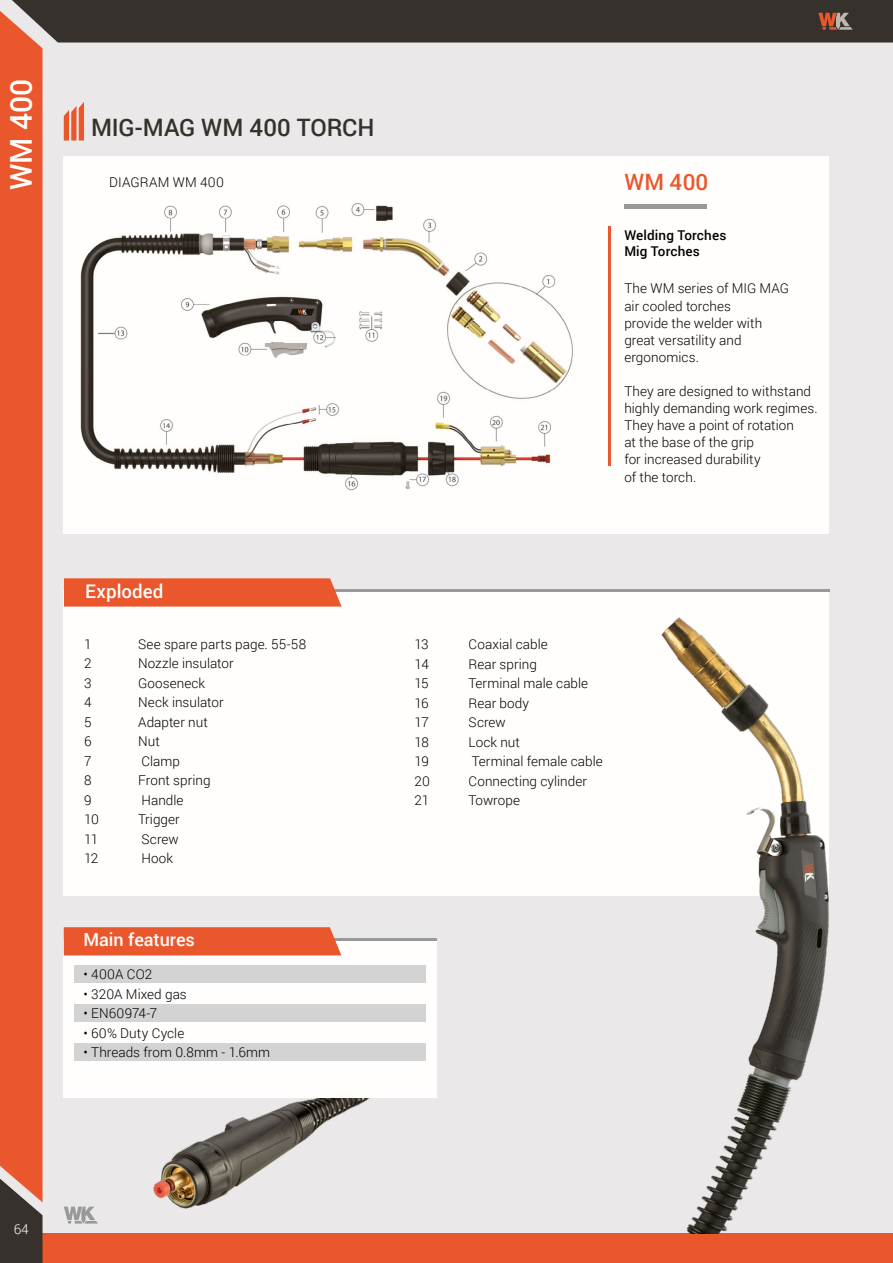
<style>
.page{position:relative;width:893px;height:1263px;background:#eae8e8}
.page>*{position:absolute;margin:0;border:0;box-sizing:border-box;transform-origin:0 0}
.t1{font:500 30px "Roboto";color:#fffefd}
.t2{font:500 24px "Roboto";letter-spacing:-.005em;color:#36312c}
.t3{font:500 22.5px "Roboto";color:#ea572c}
.t4{font:500 18.75px "Roboto";color:#fffefd}
.t5{font:500 18px "Roboto";color:#fffefd}
.t6{font:300 13.5px/17.1px "Roboto";letter-spacing:.005em;color:#000}
.t7{font:500 13.5px/16.2px "Roboto";letter-spacing:.01em;color:#000}
.t8{font:300 13.5px "Roboto";color:#fffefd}
</style>
<div class="page">
<div style="left:0;top:1233px;width:893px;height:30px;background:#ea572d"></div>
<div style="left:0;top:1202px;width:43px;height:61px;background:#36312c"></div>
<div style="left:0;top:43px;width:43px;height:1159px;background:#ea572d"></div>
<svg style="left:64px;top:102px;width:20px;height:38px"></svg>
<svg style="left:0;top:0;width:893px;height:43px;background:#403833"></svg>
<svg style="left:64px;top:1206px;width:34px;height:17px"></svg>
<img style="left:153px;top:1098px;width:217px;height:111px">
<div style="left:64px;top:590px;width:765px;height:306px;background:#fffefd"></div>
<div style="left:64px;top:156px;width:765px;height:378px;background:#fffefd"></div>
<hr style="left:202px;top:589px;width:627px;height:2px;background:#989999">
<svg style="left:64px;top:578px;width:278px;height:29px;background:#ea5d35"></svg>
<hr style="left:624px;top:205px;width:83px;height:4px;background:#989999">
<hr style="left:609px;top:226px;width:2px;height:239px;background:#e9582e">
<div style="left:64px;top:939px;width:373px;height:159px;background:#fffefd"></div>
<div style="left:74px;top:1004px;width:351px;height:18px;background:#d3d3d3"></div>
<hr style="left:330px;top:938px;width:107px;height:3px;background:#989999">
<div style="left:64px;top:927px;width:277px;height:28px;background:#ea572d"></div>
<div style="left:74px;top:965px;width:351px;height:18px;background:#d3d3d3"></div>
<div style="left:74px;top:1043px;width:351px;height:18px;background:#d3d3d3"></div>
<img style="left:80px;top:203px;width:493px;height:288px">
<img style="left:661px;top:617px;width:168px;height:616px">
<h1 class="t1" style="left:0;top:190px;width:113px;rotate:-90deg">WM 400</h1>
<h2 class="t2" style="left:91px;top:110px;width:285px">MIG-MAG WM 400 TORCH</h2>
<p class="t6" style="left:109px;top:174px;width:116px">DIAGRAM WM 400</p>
<h3 class="t4" style="left:85px;top:578px;width:80px">Exploded</h3>
<p class="t6" style="left:84px;top:635px;width:9px">1</p>
<p class="t6" style="left:138px;top:635px;width:169px">See spare parts page. 55-58</p>
<p class="t6" style="left:84px;top:654px;width:9px">2</p>
<p class="t6" style="left:138px;top:654px;width:97px">Nozzle insulator</p>
<p class="t6" style="left:84px;top:674px;width:9px">3</p>
<p class="t6" style="left:138px;top:674px;width:69px">Gooseneck</p>
<p class="t6" style="left:84px;top:693px;width:9px">4</p>
<p class="t6" style="left:138px;top:693px;width:87px">Neck insulator</p>
<p class="t6" style="left:84px;top:713px;width:9px">5</p>
<p class="t6" style="left:138px;top:713px;width:71px">Adapter nut</p>
<p class="t6" style="left:84px;top:732px;width:9px">6</p>
<p class="t6" style="left:138px;top:732px;width:23px">Nut</p>
<p class="t6" style="left:84px;top:752px;width:9px">7</p>
<p class="t6" style="left:142px;top:752px;width:40px">Clamp</p>
<p class="t6" style="left:84px;top:771px;width:9px">8</p>
<p class="t6" style="left:138px;top:771px;width:74px">Front spring</p>
<p class="t6" style="left:84px;top:791px;width:9px">9</p>
<p class="t6" style="left:142px;top:791px;width:44px">Handle</p>
<p class="t6" style="left:84px;top:810px;width:16px">10</p>
<p class="t6" style="left:138px;top:810px;width:43px">Trigger</p>
<p class="t6" style="left:84px;top:830px;width:15px">11</p>
<p class="t6" style="left:142px;top:830px;width:39px">Screw</p>
<p class="t6" style="left:84px;top:849px;width:16px">12</p>
<p class="t6" style="left:142px;top:849px;width:33px">Hook</p>
<h3 class="t5" style="left:84px;top:927px;width:113px">Main features</h3>
<p class="t6" style="left:84px;top:965px;width:70px">• 400A CO2</p>
<p class="t6" style="left:84px;top:985px;width:105px">• 320A Mixed gas</p>
<p class="t6" style="left:84px;top:1004px;width:75px">• EN60974-7</p>
<p class="t6" style="left:84px;top:1024px;width:102px">• 60% Duty Cycle</p>
<p class="t6" style="left:84px;top:1043px;width:188px">• Threads from 0.8mm - 1.6mm</p>
<h3 class="t3" style="left:624px;top:166px;width:85px">WM 400</h3>
<p class="t7" style="left:624px;top:227px;width:104px">Welding Torches<br>Mig Torches</p>
<p class="t6" style="left:624px;top:280px;width:166px">The WM series of MIG MAG air cooled torches<br>provide the welder with great versatility and ergonomics.</p>
<p class="t6" style="left:624px;top:382px;width:195px">They are designed to withstand highly demanding work regimes.<br>They have a point of rotation<br>at the base of the grip<br>for increased durability<br>of the torch.</p>
<p class="t6" style="left:415px;top:635px;width:16px">13</p>
<p class="t6" style="left:469px;top:635px;width:81px">Coaxial cable</p>
<p class="t6" style="left:415px;top:655px;width:16px">14</p>
<p class="t6" style="left:469px;top:655px;width:70px">Rear spring</p>
<p class="t6" style="left:415px;top:674px;width:16px">15</p>
<p class="t6" style="left:469px;top:674px;width:121px">Terminal male cable</p>
<p class="t6" style="left:415px;top:694px;width:16px">16</p>
<p class="t6" style="left:469px;top:694px;width:62px">Rear body</p>
<p class="t6" style="left:415px;top:713px;width:16px">17</p>
<p class="t6" style="left:469px;top:713px;width:39px">Screw</p>
<p class="t6" style="left:415px;top:733px;width:16px">18</p>
<p class="t6" style="left:469px;top:733px;width:53px">Lock nut</p>
<p class="t6" style="left:415px;top:752px;width:16px">19</p>
<p class="t6" style="left:472px;top:752px;width:133px">Terminal female cable</p>
<p class="t6" style="left:415px;top:772px;width:17px">20</p>
<p class="t6" style="left:469px;top:772px;width:120px">Connecting cylinder</p>
<p class="t6" style="left:415px;top:791px;width:16px">21</p>
<p class="t6" style="left:469px;top:791px;width:53px">Towrope</p>
<p class="t8" style="left:14px;top:1219px;width:16px">64</p>
</div>
